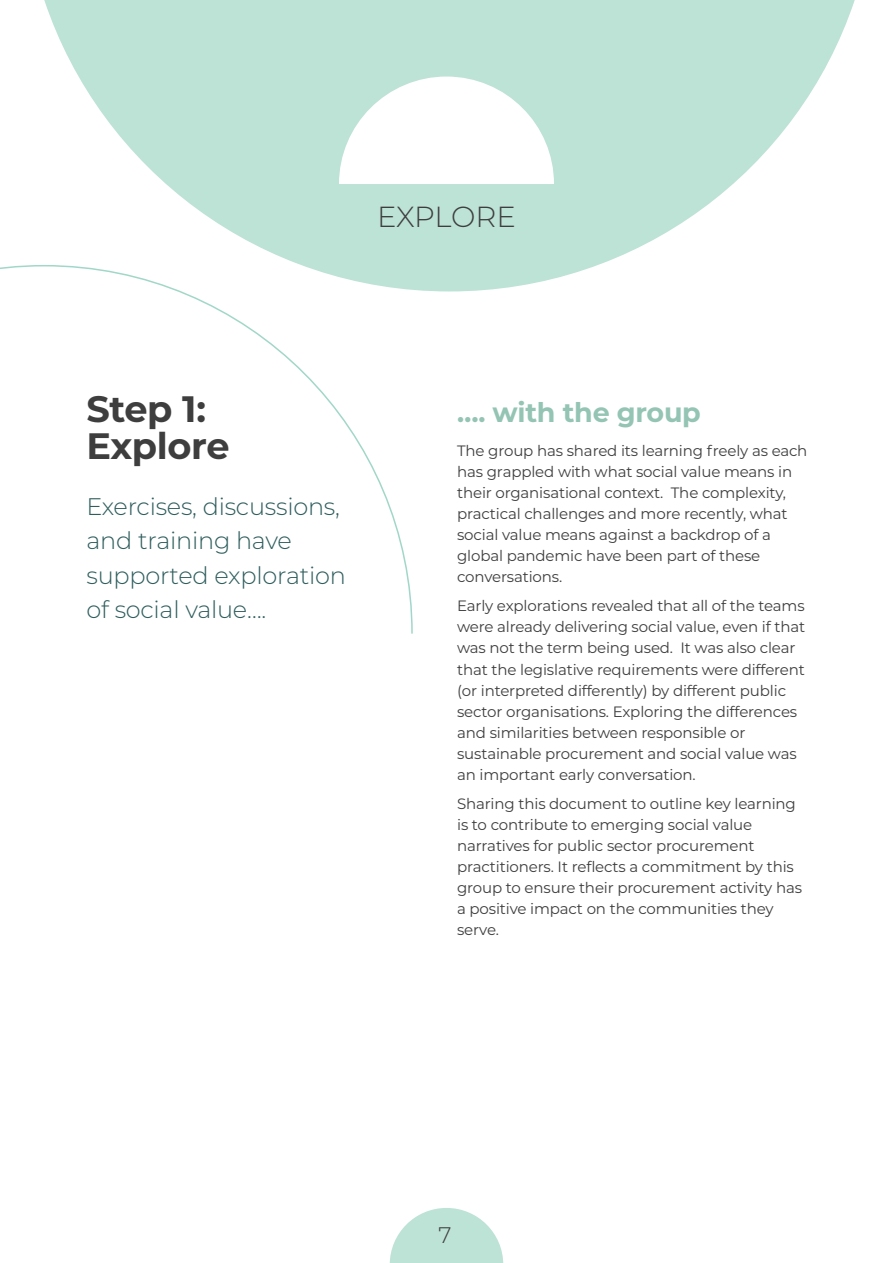
<style>
.page{position:relative;width:893px;height:1263px;background:#fff}
.page>*{position:absolute;margin:0;border:0;box-sizing:border-box;transform-origin:0 0}
.grey_header_1{font:700 36.75px/37.5px "Montserrat";letter-spacing:-.01em;color:#3e3e3f}
.t1{font:300 29.1px "Montserrat";letter-spacing:-.01em;color:#3e3e3f}
.green_header{font:700 27px "Montserrat";letter-spacing:-.01em;color:#94c4b4}
.t2{font:300 24px/34.5px "Montserrat";letter-spacing:-.01em;color:#2f5e5d}
.t3{font:300 22.5px "Montserrat";color:#3e3e3f}
.t4{font:15px/21px "Montserrat";letter-spacing:-.01em;color:#3e3e3f}
</style>
<div class="page">
<svg style="left:390px;top:1208px;width:113px;height:55px"></svg>
<svg style="left:0;top:265px;width:413px;height:369px"></svg>
<svg style="left:44px;top:0;width:811px;height:291px;fill:#bde2d6"></svg>
<svg style="left:339px;top:77px;width:215px;height:107px"></svg>
<p class="t1" style="left:377px;top:197px;width:140px">EXPLORE</p>
<p class="grey_header_1" style="left:86px;top:388px;width:145px">Step 1:<br>Explore</p>
<p class="t2" style="left:86px;top:488px;width:261px">Exercises, discussions, and training have supported exploration of social value….</p>
<p class="green_header" style="left:457px;top:393px;width:245px">…. with the group</p>
<p class="t4" style="left:457px;top:440px;width:352px">The group has shared its learning freely as each has grappled with what social value means in their organisational context. The complexity, practical challenges and more recently, what social value means against a backdrop of a global pandemic have been part of these conversations.</p>
<p class="t4" style="left:457px;top:595px;width:349px">Early explorations revealed that all of the teams were already delivering social value, even if that was not the term being used. It was also clear that the legislative requirements were different (or interpreted differently) by different public sector organisations. Exploring the differences and similarities between responsible or sustainable procurement and social value was an important early conversation.</p>
<p class="t4" style="left:457px;top:793px;width:346px">Sharing this document to outline key learning is to contribute to emerging social value narratives for public sector procurement practitioners. It reflects a commitment by this group to ensure their procurement activity has a positive impact on the communities they serve.</p>
<h3 class="t3" style="left:438px;top:1220px;width:15px">7</h3>
</div>
